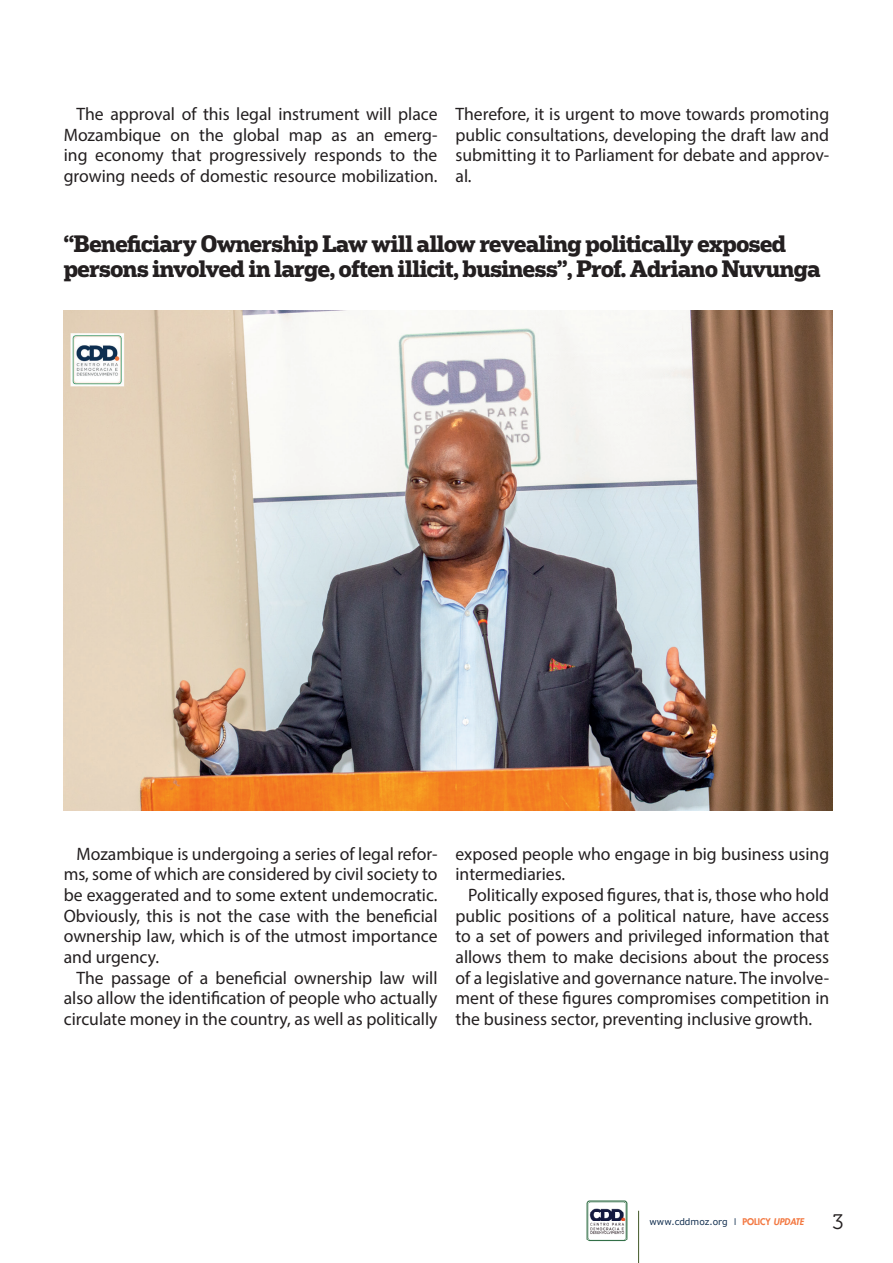
<style>
.page{position:relative;width:893px;height:1263px;background:#fff}
.page>*{position:absolute;margin:0;border:0;box-sizing:border-box;transform-origin:0 0}
.t1{font:700 22.5px/25.5px "Popular";letter-spacing:-.02em;color:#231f20}
.t2{font:21px "Museo 300";color:#231f20}
.t3{font:18px/20.7px "Myriad Pro";color:#231f20;text-align:justify}
.t4{font:9px "Verdana";color:#102d4e}
.s1{font-family:"Futura LT"}
.s2{font-family:"Futura LT";font-weight:800;color:#f37841}
.s3{font-family:"Futura LT";font-weight:800;font-style:italic;color:#f37841}
</style>
<div class="page">
<hr style="left:638px;top:1211px;width:1px;height:52px;background:#425827">
<img style="left:586px;top:1200px;width:42px;height:41px">
<img style="left:64px;top:310px;width:769px;height:500px">
<p class="t3" style="left:64px;top:103px;width:375px;text-indent:13px">The approval of this legal instrument will place Mozambique on the global map as an emerg&shy;ing economy that progressively responds to the growing needs of domestic resource mobilization.</p>
<p class="t3" style="left:455px;top:103px;width:375px">Therefore, it is urgent to move towards promoting public consultations, developing the draft law and submitting it to Parliament for debate and approv&shy;al.</p>
<p class="t1" style="left:64px;top:230px;width:758px">“Beneficiary Ownership Law will allow revealing politically exposed persons involved in large, often illicit, business”, Prof. Adriano Nuvunga</p>
<p class="t3" style="left:64px;top:843px;width:375px;text-indent:13px">Mozambique is undergoing a series of legal refor&shy;ms, some of which are considered by civil society to be exaggerated and to some extent undemocratic.<br>Obviously, this is not the case with the beneficial ownership law, which is of the utmost importance and urgency.</p>
<p class="t3" style="left:64px;top:967px;width:375px;text-indent:13px">The passage of a beneficial ownership law will also allow the identification of people who actually circulate money in the country, as well as politically</p>
<p class="t3" style="left:455px;top:843px;width:375px">exposed people who engage in big business using intermediaries.</p>
<p class="t3" style="left:455px;top:884px;width:375px;text-indent:13px">Politically exposed figures, that is, those who hold public positions of a political nature, have access to a set of powers and privileged information that allows them to make decisions about the process of a legislative and governance nature. The involve&shy;ment of these figures compromises competition in the business sector, preventing inclusive growth.</p>
<p class="t4" style="left:650px;top:1216px;width:156px">www.cddmoz.org <span class="s1">I</span> <span class="s2">POLICY</span> <span class="s3">UPDATE</span></p>
<p class="t2" style="left:832px;top:1210px;width:13px">3</p>
</div>
